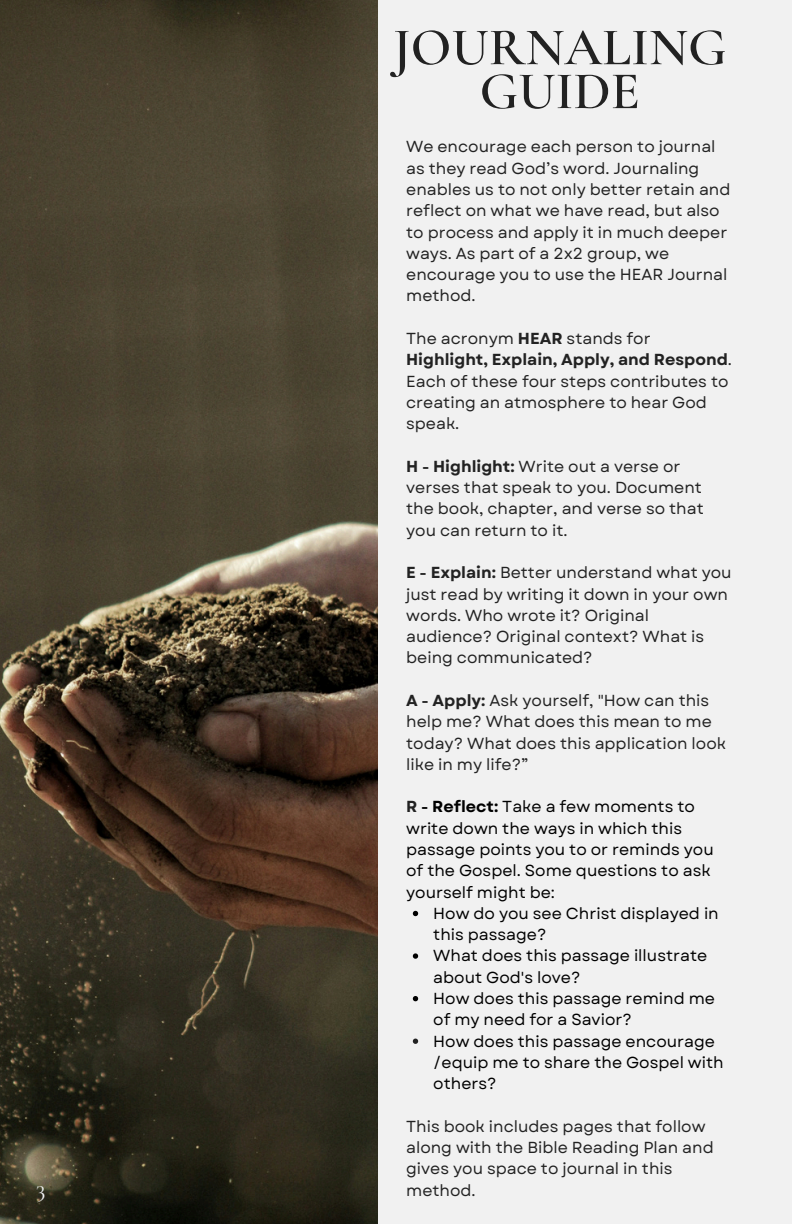
<style>
.page{position:relative;width:792px;height:1224px;background:#f1f1f1}
.page>*{position:absolute;margin:0;border:0;box-sizing:border-box;transform-origin:0 0}
.t1{font:600 53.2px/44px "Cormorant Garamond";color:#222;text-align:center}
.t2{font:24px "Cormorant Garamond";color:#f0f1f2}
.t3{font:16px/21.2px "Garet";color:#222}
.t4{font:16px/21.2px "Garet";color:#000}
.s1{font-weight:700}
.s2{font-weight:700;color:#222}
</style>
<div class="page">
<img style="left:0;top:0;width:377px;height:1224px">
<svg style="left:413px;top:911px;width:5px;height:5px"></svg>
<svg style="left:413px;top:953px;width:5px;height:6px"></svg>
<svg style="left:413px;top:996px;width:5px;height:5px"></svg>
<svg style="left:413px;top:1039px;width:5px;height:5px"></svg>
<p class="t1" style="left:393px;top:25px;width:335px">JOURNALING<br>GUIDE</p>
<p class="t3" style="left:406px;top:136px;width:326px">We encourage each person to journal as they read God’s word. Journaling enables us to not only better retain and reflect on what we have read, but also to process and apply it in much deeper ways. As part of a 2x2 group, we encourage you to use the HEAR Journal method.</p>
<p class="t3" style="left:406px;top:328px;width:327px">The acronym <span class="s1">HEAR</span> stands for<br><span class="s1">Highlight, Explain, Apply, and Respond</span>.<br>Each of these four steps contributes to creating an atmosphere to hear God speak.</p>
<p class="t3" style="left:406px;top:456px;width:299px"><span class="s1">H - Highlight:</span> Write out a verse or verses that speak to you. Document the book, chapter, and verse so that you can return to it.</p>
<p class="t3" style="left:406px;top:562px;width:327px"><span class="s1">E - Explain:</span> Better understand what you just read by writing it down in your own words. Who wrote it? Original audience? Original context? What is being communicated?</p>
<p class="t3" style="left:406px;top:690px;width:321px"><span class="s1">A - Apply:</span> Ask yourself, "How can this help me? What does this mean to me today? What does this application look like in my life?”</p>
<p class="t4" style="left:406px;top:796px;width:309px"><span class="s2">R</span> <span class="s1">- Reflect:</span> Take a few moments to write down the ways in which this passage points you to or reminds you of the Gospel. Some questions to ask yourself might be:</p>
<p class="t4" style="left:433px;top:903px;width:287px">How do you see Christ displayed in this passage?</p>
<p class="t4" style="left:433px;top:945px;width:275px">What does this passage illustrate about God's love?</p>
<p class="t4" style="left:433px;top:988px;width:283px">How does this passage remind me of my need for a Savior?</p>
<p class="t4" style="left:433px;top:1030px;width:292px">How does this passage encourage /equip me to share the Gospel with others?</p>
<p class="t3" style="left:406px;top:1116px;width:309px">This book includes pages that follow along with the Bible Reading Plan and gives you space to journal in this</p>
<p class="t2" style="left:36px;top:1173px;width:11px">3</p>
<p class="t3" style="left:406px;top:1179px;width:71px">method.</p>
</div>
